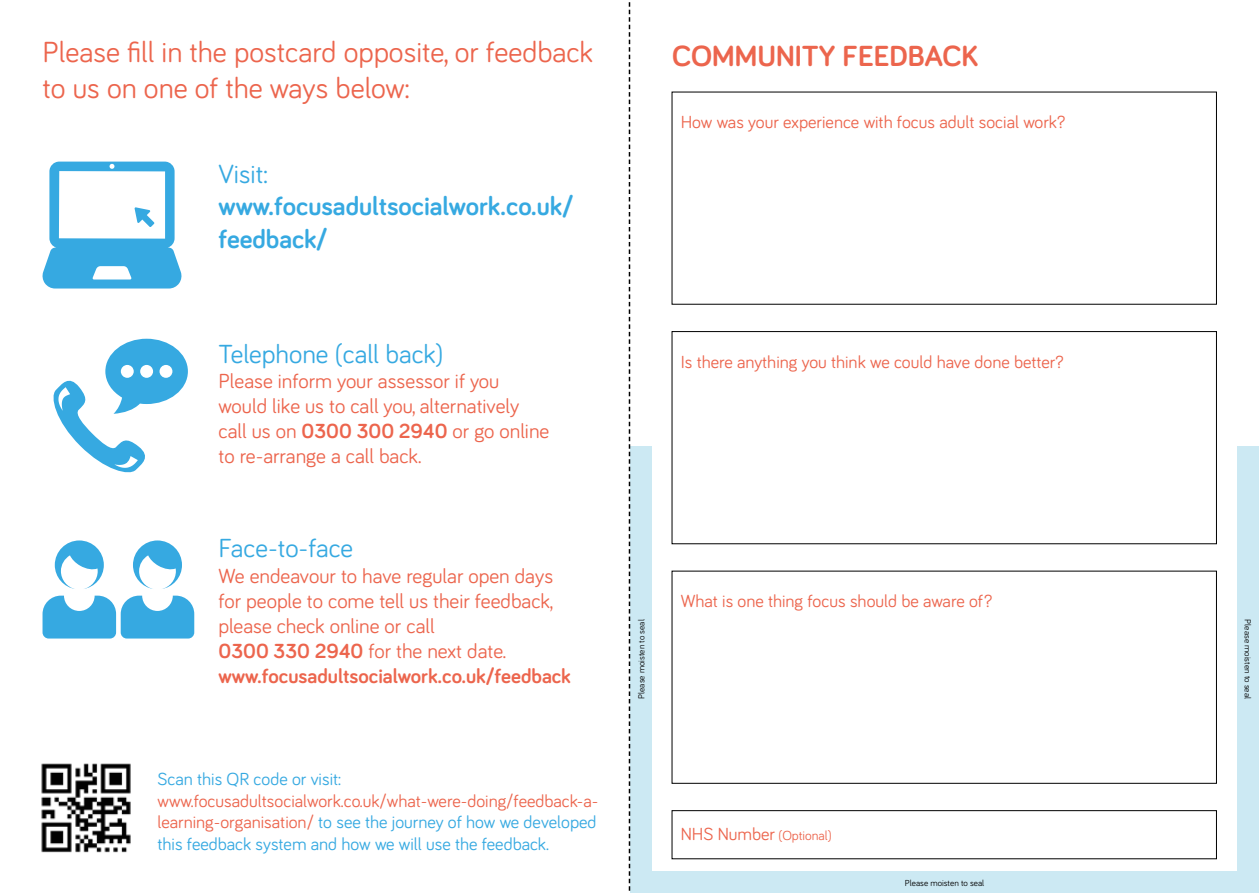
<style>
.page{position:relative;width:1259px;height:893px;background:#fff}
.page>*{position:absolute;margin:0;border:0;box-sizing:border-box;transform-origin:0 0}
.t1{font:30px/36px "Bariol";color:#ec654d}
.t2{font:700 30px "Bariol";color:#ec654d}
.t3{font:700 27px/32.4px "Bariol";color:#36a9e1}
.t4{font:27px "Bariol";color:#36a9e1}
.t5{font:21px/25.2px "Bariol";color:#ec654d}
.t6{font:18px/21.6px "Bariol";color:#ec654d;text-align:justify}
.t7{font:18px "Bariol";color:#36a9e1}
.t8{font:13.5px "Bariol";color:#ec654d}
.t9{font:9px "Bariol";color:#000}
.s1{font-weight:700}
.s2{color:#36a9e1}
.s3{font-size:18px}
</style>
<div class="page">
<div style="left:630px;top:872px;width:629px;height:21px;background:#cce9f3"></div>
<div style="left:1237px;top:446px;width:22px;height:447px;background:#cce9f3"></div>
<div style="left:630px;top:446px;width:21px;height:447px;background:#cce9f3"></div>
<svg style="left:629px;top:2px;width:1px;height:889px"></svg>
<div style="left:672px;top:331px;width:544px;height:213px;border:1px solid #000"></div>
<div style="left:672px;top:810px;width:544px;height:49px;border:1px solid #000"></div>
<img style="left:41px;top:763px;width:90px;height:90px">
<svg style="left:42px;top:162px;width:140px;height:126px"></svg>
<svg style="left:55px;top:540px;width:49px;height:49px"></svg>
<svg style="left:133px;top:540px;width:49px;height:49px"></svg>
<svg style="left:43px;top:596px;width:151px;height:42px"></svg>
<svg style="left:53px;top:339px;width:135px;height:134px"></svg>
<h1 class="t1" style="left:43px;top:33px;width:552px">Please fill in the postcard opposite, or feedback to us on one of the ways below:</h1>
<h2 class="t4" style="left:218px;top:155px;width:51px">Visit:</h2>
<h2 class="t3" style="left:218px;top:189px;width:356px">www.focusadultsocialwork.co.uk/ feedback/</h2>
<h2 class="t4" style="left:218px;top:335px;width:226px">Telephone (call back)</h2>
<p class="t5" style="left:218px;top:367px;width:332px">Please inform your assessor if you would like us to call you, alternatively call us on <span class="s1">0300 300 2940</span> or go online to re-arrange a call back.</p>
<h2 class="t4" style="left:218px;top:530px;width:136px">Face-to-face</h2>
<p class="t5" style="left:218px;top:562px;width:354px">We endeavour to have regular open days for people to come tell us their feedback, please check online or call<br><span class="s1">0300 330 2940</span> for the next date. <span class="s1">www.focusadultsocialwork.co.uk/feedback</span></p>
<p class="t7" style="left:157px;top:767px;width:185px">Scan this QR code or visit:</p>
<p class="t6" style="left:157px;top:789px;width:442px">www.focusadultsocialwork.co.uk/what-were-doing/feedback-a&shy;learning-organisation/ <span class="s2">to see the journey of how we developed this feedback system and how we will use the feedback.</span></p>
<h1 class="t2" style="left:672px;top:36px;width:308px">COMMUNITY FEEDBACK</h1>
<p class="t6" style="left:681px;top:110px;width:386px">How was your experience with focus adult social work?</p>
<p class="t6" style="left:681px;top:350px;width:384px">Is there anything you think we could have done better?</p>
<p class="t9" style="left:635px;top:699px;width:81px;rotate:-90deg">Please moisten to seal</p>
<p class="t6" style="left:681px;top:589px;width:313px">What is one thing focus should be aware of?</p>
<p class="t8" style="left:681px;top:826px;width:153px"><span class="s3">NHS Number</span> (Optional)</p>
<p class="t9" style="left:905px;top:877px;width:81px">Please moisten to seal</p>
<p class="t9" style="left:1254px;top:619px;width:81px;rotate:90deg">Please moisten to seal</p>
</div>
